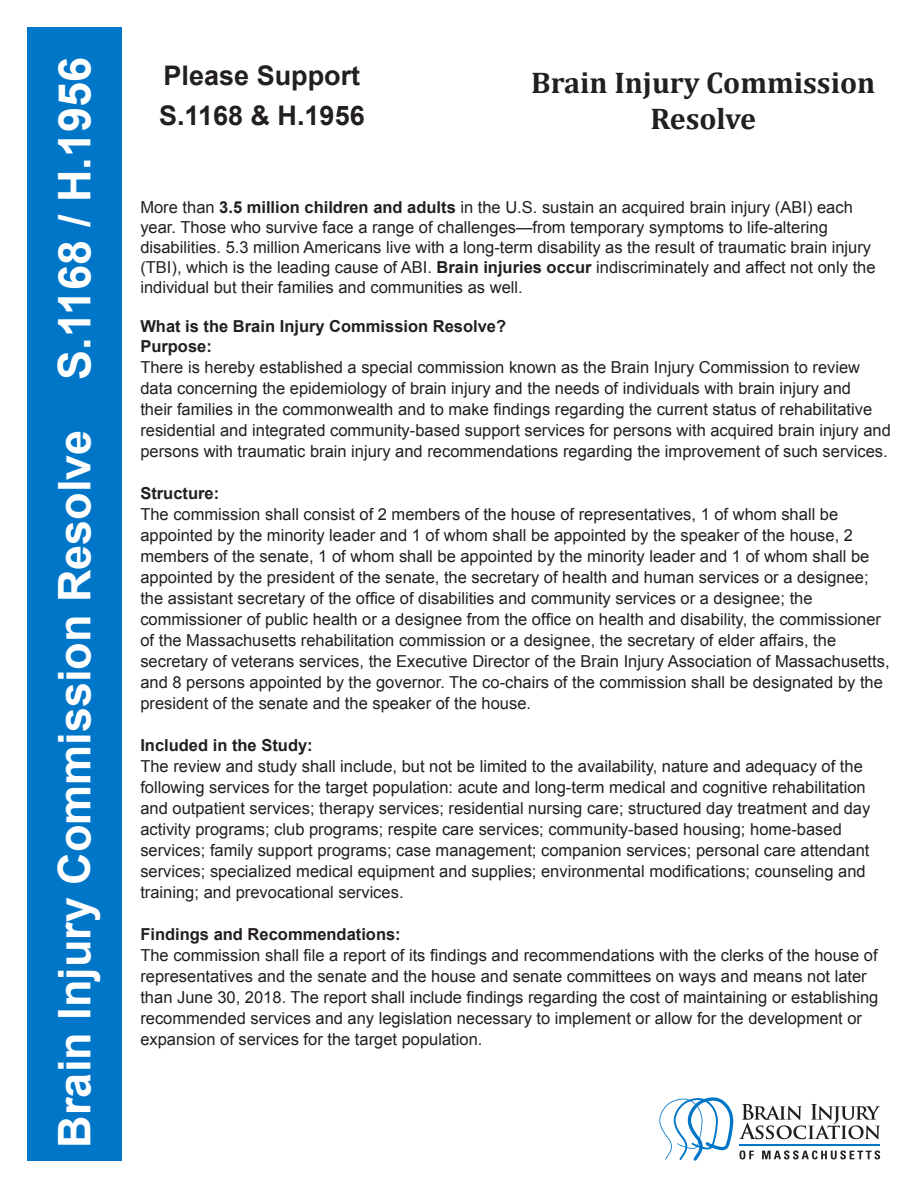
<style>
.page{position:relative;width:918px;height:1188px;background:#fff}
.page>*{position:absolute;margin:0;border:0;box-sizing:border-box;transform-origin:0 0}
.t1{font:700 45px "Arial";color:#fff}
.t2{font:700 30px/36px "Cambria";color:#231f20;text-align:center}
.t3{font:700 27px "Arial";color:#231f20}
.t4{font:16.5px/21px "Arial";color:#231f20}
.t5{font:700 16.5px "Arial";color:#231f20}
.s1{font-weight:700}
</style>
<div class="page">
<div style="left:27px;top:27px;width:95px;height:1134px;background:#0076c8"></div>
<svg style="left:659px;top:1097px;width:74px;height:64px"></svg>
<hr style="left:739px;top:1145px;width:141px;height:1px;background:#0076c8">
<svg style="left:739px;top:1104px;width:141px;height:35px"></svg>
<svg style="left:739px;top:1150px;width:15px;height:9px"></svg>
<svg style="left:762px;top:1150px;width:118px;height:9px"></svg>
<p class="t1" style="left:45px;top:1148px;width:1092px;rotate:-90deg">Brain Injury Commission Resolve S.1168 / H.1956</p>
<p class="t3" style="left:164px;top:57px;width:198px">Please Support</p>
<p class="t2" style="left:531px;top:64px;width:346px">Brain Injury Commission<br>Resolve</p>
<p class="t3" style="left:159px;top:98px;width:207px">S.1168 &amp; H.1956</p>
<p class="t4" style="left:140px;top:198px;width:737px;line-height:19.8px">More than <span class="s1">3.5 million children and adults</span> in the U.S. sustain an acquired brain injury (ABI) each year. Those who survive face a range of challenges—from temporary symptoms to life-altering disabilities. 5.3 million Americans live with a long-term disability as the result of traumatic brain injury (TBI), which is the leading cause of ABI. <span class="s1">Brain injuries occur</span> indiscriminately and affect not only the individual but their families and communities as well.</p>
<p class="t5" style="left:140px;top:315px;width:367px">What is the Brain Injury Commission Resolve?</p>
<p class="t5" style="left:140px;top:335px;width:73px">Purpose:</p>
<p class="t4" style="left:140px;top:357px;width:752px">There is hereby established a special commission known as the Brain Injury Commission to review data concerning the epidemiology of brain injury and the needs of individuals with brain injury and<br>their families in the commonwealth and to make findings regarding the current status of rehabilitative residential and integrated community-based support services for persons with acquired brain injury and persons with traumatic brain injury and recommendations regarding the improvement of such services.</p>
<p class="t5" style="left:140px;top:482px;width:80px">Structure:</p>
<p class="t4" style="left:140px;top:504px;width:751px">The commission shall consist of 2 members of the house of representatives, 1 of whom shall be appointed by the minority leader and 1 of whom shall be appointed by the speaker of the house, 2 members of the senate, 1 of whom shall be appointed by the minority leader and 1 of whom shall be appointed by the president of the senate, the secretary of health and human services or a designee; the assistant secretary of the office of disabilities and community services or a designee; the commissioner of public health or a designee from the office on health and disability, the commissioner of the Massachusetts rehabilitation commission or a designee, the secretary of elder affairs, the secretary of veterans services, the Executive Director of the Brain Injury Association of Massachusetts, and 8 persons appointed by the governor. The co-chairs of the commission shall be designated by the president of the senate and the speaker of the house.</p>
<p class="t5" style="left:140px;top:734px;width:174px">Included in the Study:</p>
<p class="t4" style="left:140px;top:756px;width:731px">The review and study shall include, but not be limited to the availability, nature and adequacy of the following services for the target population: acute and long-term medical and cognitive rehabilitation and outpatient services; therapy services; residential nursing care; structured day treatment and day activity programs; club programs; respite care services; community-based housing; home-based services; family support programs; case management; companion services; personal care attendant services; specialized medical equipment and supplies; environmental modifications; counseling and training; and prevocational services.</p>
<p class="t5" style="left:140px;top:923px;width:262px">Findings and Recommendations:</p>
<p class="t4" style="left:140px;top:945px;width:740px">The commission shall file a report of its findings and recommendations with the clerks of the house of representatives and the senate and the house and senate committees on ways and means not later than June 30, 2018. The report shall include findings regarding the cost of maintaining or establishing recommended services and any legislation necessary to implement or allow for the development or expansion of services for the target population.</p>
</div>
